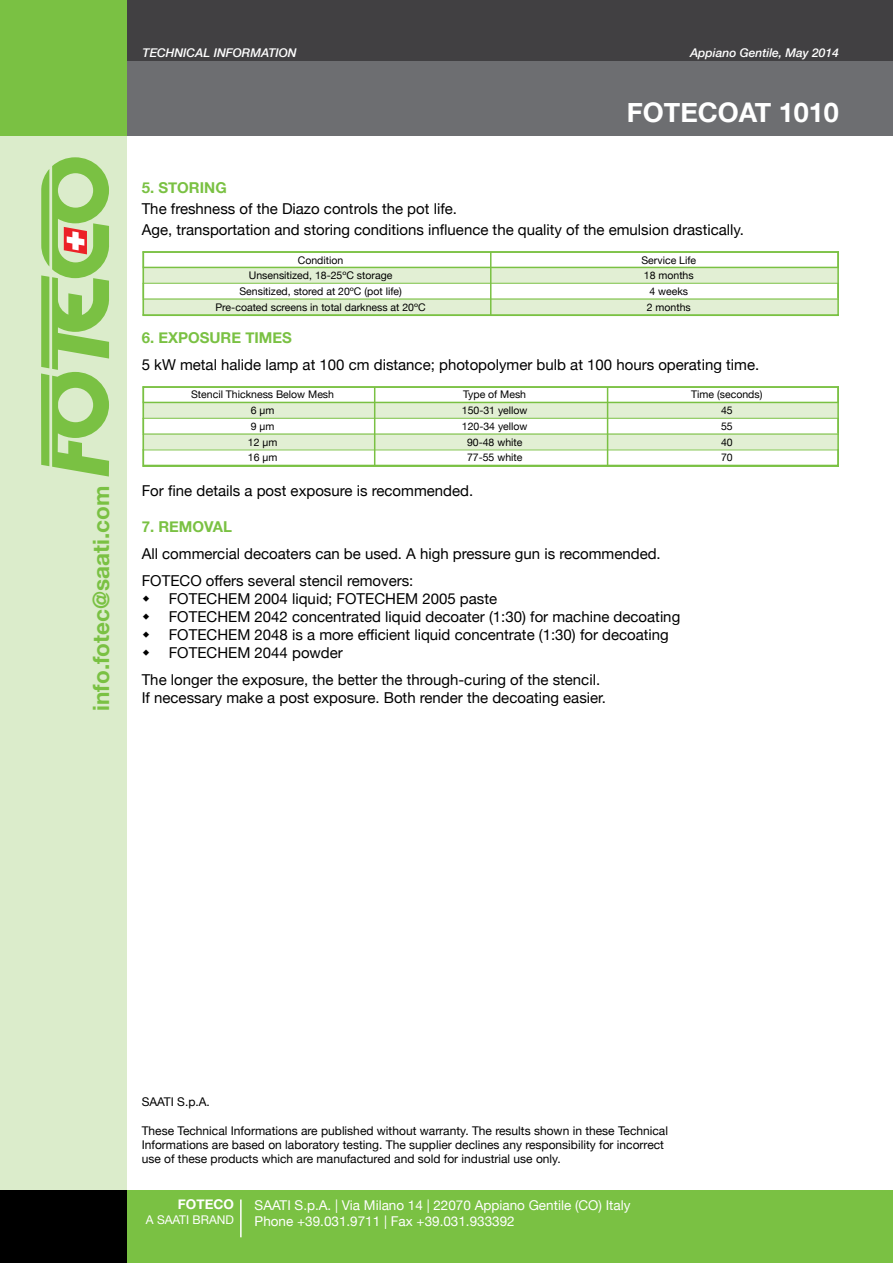
<style>
.page{position:relative;width:893px;height:1263px;background:#fff}
.page>*{position:absolute;margin:0;border:0;box-sizing:border-box;transform-origin:0 0}
.t1{font:700 27px "Helvetica Neue";color:#fff}
.t2{font:700 22.5px "Helvetica Neue";color:#7ac143}
.t3{font:15px/18px "Helvetica Neue";color:#000}
.t4{font:700 15px "Helvetica Neue";color:#7ac143}
.t5{font:13.5px/16.2px "Helvetica Neue";color:#fff}
.t6{font:700 13.5px "Helvetica Neue";color:#fff}
.t7{font:12px/14.4px "Helvetica Neue";color:#000}
.t8{font:italic 500 12px "Helvetica Neue";color:#fff}
.t9{font:12px "Helvetica Neue";color:#fff}
.t10{font:10.5px/15.9px "Helvetica Neue";color:#000;text-align:center}
</style>
<div class="page">
<div style="left:0;top:135px;width:126px;height:1055px;background:#dbeccb"></div>
<div style="left:126px;top:1190px;width:767px;height:73px;background:#7ac143"></div>
<hr style="left:240px;top:1199px;width:2px;height:38px;background:#fff">
<div style="left:0;top:1190px;width:126px;height:73px;background:#000"></div>
<div style="left:126px;top:0;width:767px;height:61px;background:#414042"></div>
<div style="left:126px;top:61px;width:767px;height:75px;background:#6d6e71"></div>
<div style="left:0;top:0;width:126px;height:136px;background:#7ac143"></div>
<svg style="left:41px;top:157px;width:68px;height:320px"></svg>
<div style="left:143px;top:251px;width:696px;height:65px;border:2px solid #7ac143"></div>
<div style="left:143px;top:402px;width:696px;height:16px;background:#e2efd4"></div>
<div style="left:143px;top:267px;width:696px;height:16px;background:#e2efd4"></div>
<div style="left:143px;top:433px;width:696px;height:16px;background:#e2efd4"></div>
<div style="left:143px;top:298px;width:696px;height:16px;background:#e2efd4"></div>
<hr style="left:143px;top:402px;width:696px;height:1px;background:#7ac143">
<hr style="left:143px;top:267px;width:696px;height:1px;background:#7ac143">
<hr style="left:143px;top:386px;width:696px;height:2px;background:#7ac143">
<hr style="left:143px;top:251px;width:696px;height:2px;background:#7ac143">
<hr style="left:143px;top:418px;width:696px;height:1px;background:#7ac143">
<hr style="left:143px;top:283px;width:696px;height:1px;background:#7ac143">
<hr style="left:143px;top:434px;width:696px;height:1px;background:#7ac143">
<hr style="left:143px;top:299px;width:696px;height:1px;background:#7ac143">
<hr style="left:143px;top:450px;width:696px;height:1px;background:#7ac143">
<hr style="left:143px;top:465px;width:696px;height:2px;background:#7ac143">
<hr style="left:143px;top:315px;width:696px;height:1px;background:#7ac143">
<hr style="left:374px;top:387px;width:1px;height:79px;background:#7ac143">
<hr style="left:490px;top:252px;width:1px;height:63px;background:#7ac143">
<hr style="left:607px;top:387px;width:1px;height:79px;background:#7ac143">
<hr style="left:837px;top:386px;width:2px;height:81px;background:#7ac143">
<hr style="left:837px;top:251px;width:2px;height:64px;background:#7ac143">
<hr style="left:143px;top:386px;width:1px;height:81px;background:#7ac143">
<hr style="left:143px;top:251px;width:1px;height:64px;background:#7ac143">
<h2 class="t2" style="left:83px;top:711px;width:226px;rotate:-90deg">INFO.FOTEC@SAATI.COM</h2>
<p class="t8" style="left:143px;top:42px;width:156px">TECHNICAL INFORMATION</p>
<p class="t8" style="left:690px;top:42px;width:150px">Appiano Gentile, May 2014</p>
<h1 class="t1" style="left:627px;top:91px;width:214px">FOTECOAT 1010</h1>
<p class="t4" style="left:142px;top:176px;width:87px">5. STORING</p>
<p class="t3" style="left:142px;top:199px;width:604px;line-height:21px">The freshness of the Diazo controls the pot life.<br>Age, transportation and storing conditions influence the quality of the emulsion drastically.</p>
<p class="t10" style="left:216px;top:253px;width:212px">Condition<br>Unsensitized, 18-25ºC storage<br>Sensitized, stored at 20ºC (pot life)<br>Pre-coated screens in total darkness at 20ºC</p>
<p class="t10" style="left:641px;top:253px;width:56px">Service Life<br>18 months<br>4 weeks<br>2 months</p>
<p class="t4" style="left:142px;top:326px;width:152px">6. EXPOSURE TIMES</p>
<p class="t3" style="left:142px;top:357px;width:619px">5 kW metal halide lamp at 100 cm distance; photopolymer bulb at 100 hours operating time.</p>
<p class="t10" style="left:191px;top:387px;width:144px">Stencil Thickness Below Mesh<br>6 µm<br>9 µm<br>12 µm<br>16 µm</p>
<p class="t10" style="left:462px;top:387px;width:67px">Type of Mesh<br>150-31 yellow<br>120-34 yellow<br>90-48 white<br>77-55 white</p>
<p class="t10" style="left:691px;top:387px;width:73px">Time (seconds)<br>45<br>55<br>40<br>70</p>
<p class="t3" style="left:142px;top:483px;width:333px">For fine details a post exposure is recommended.</p>
<p class="t4" style="left:142px;top:515px;width:92px">7. REMOVAL</p>
<p class="t3" style="left:142px;top:541px;width:521px;line-height:27px">All commercial decoaters can be used. A high pressure gun is recommended.<br>FOTECO offers several stencil removers:</p>
<p class="t3" style="left:169px;top:591px;width:513px">FOTECHEM 2004 liquid; FOTECHEM 2005 paste<br>FOTECHEM 2042 concentrated liquid decoater (1:30) for machine decoating FOTECHEM 2048 is a more efficient liquid concentrate (1:30) for decoating FOTECHEM 2044 powder</p>
<p class="t3" style="left:142px;top:672px;width:466px">The longer the exposure, the better the through-curing of the stencil.<br>If necessary make a post exposure. Both render the decoating easier.</p>
<p class="t7" style="left:142px;top:1095px;width:70px">SAATI S.p.A.</p>
<p class="t7" style="left:142px;top:1124px;width:528px">These Technical Informations are published without warranty. The results shown in these Technical<br>Informations are based on laboratory testing. The supplier declines any responsibility for incorrect use of these products which are manufactured and sold for industrial use only.</p>
<p class="t6" style="left:178px;top:1194px;width:58px">FOTECO</p>
<p class="t9" style="left:146px;top:1211px;width:89px">A SAATI BRAND</p>
<p class="t5" style="left:255px;top:1198px;width:377px">SAATI S.p.A. | Via Milano 14 | 22070 Appiano Gentile (CO) Italy<br>Phone +39.031.9711 | Fax +39.031.933392</p>
</div>
